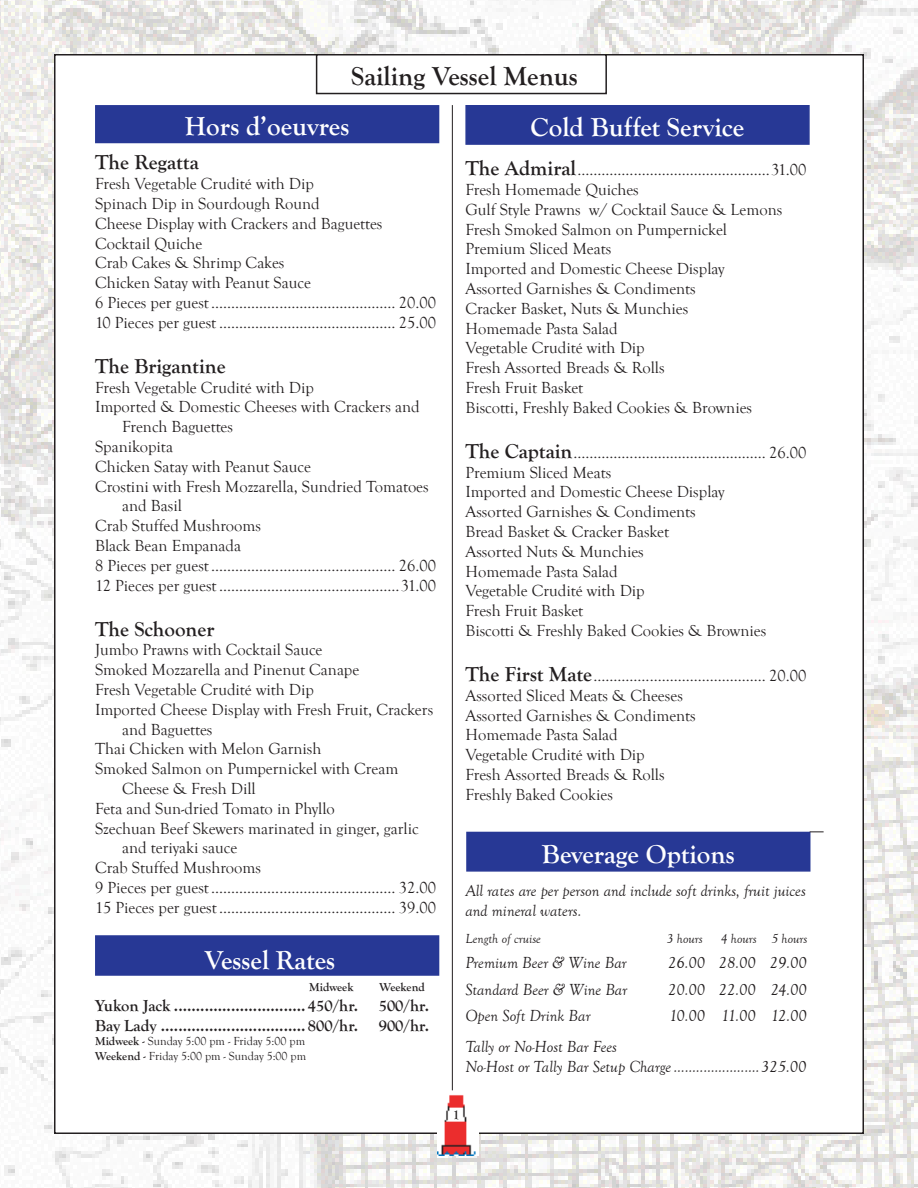
<style>
.page{position:relative;width:918px;height:1188px;background:#fff}
.page>*{position:absolute;margin:0;border:0;box-sizing:border-box;transform-origin:0 0}
.Menu_Head{font:700 27px "Goudy Old Style T";color:#fff}
.Body_Text_2{font:700 27px "Goudy Old Style T";color:#231f20}
.Menu_Text{font:700 21px "Goudy Old Style T";color:#231f20}
.Menu_Text-2{font:16.5px/19.8px "Goudy Old Style T";color:#231f20}
.Menu_Text-3{font:italic 16.5px/19.8px "Goudy Old Style T";color:#231f20}
.Menu_Text-4{font:700 16.5px "Goudy Old Style T";color:#231f20}
.Menu{font:italic 16.5px "Goudy Old Style T";color:#231f20}
.Menu-2{font:italic 16.5px "Goudy Old Style T";letter-spacing:-.025em;color:#231f20}
.Menu-3{font:italic 13.5px "Goudy Old Style T";color:#231f20}
.Menu_Text-5{font:700 13.5px "Goudy Old Style T";color:#231f20}
.Menu_Text-6{font:12px "Goudy Old Style T";color:#231f20}
.Menu_Text-7{font:700 12px "Goudy Old Style T";color:#231f20}
.s1{font-weight:700}
.s2{font-weight:700;font-size:21px}
</style>
<div class="page">
<img style="left:0;top:0;width:918px;height:1188px">
<div style="left:55px;top:55px;width:808px;height:1078px;background:#fff"></div>
<img style="left:438px;top:1090px;width:40px;height:65px">
<div style="left:466px;top:832px;width:344px;height:40px;background:#273895;border:2px solid #273895"></div>
<div style="left:465px;top:105px;width:345px;height:40px;background:#273895;border:2px solid #273895"></div>
<hr style="left:452px;top:105px;width:1px;height:985px;background:#231f20">
<svg style="left:810px;top:832px;width:14px;height:1px"></svg>
<div style="left:316px;top:54px;width:291px;height:40px;border:2px solid #231f20"></div>
<div style="left:95px;top:105px;width:344px;height:38px;background:#273895;border:2px solid #273895"></div>
<div style="left:95px;top:935px;width:344px;height:41px;background:#273895;border:2px solid #273895"></div>
<p class="Body_Text_2" style="left:351px;top:61px;width:228px">Sailing Vessel Menus</p>
<p class="Menu_Head" style="left:185px;top:111px;width:166px">Hors d’oeuvres</p>
<p class="Menu_Text" style="left:95px;top:151px;width:105px">The Regatta</p>
<p class="Menu_Text-2" style="left:95px;top:174px;width:220px">Fresh Vegetable Crudité with Dip</p>
<p class="Menu_Text-2" style="left:95px;top:194px;width:226px">Spinach Dip in Sourdough Round</p>
<p class="Menu_Text-2" style="left:95px;top:214px;width:289px">Cheese Display with Crackers and Baguettes</p>
<p class="Menu_Text-2" style="left:95px;top:234px;width:109px">Cocktail Quiche</p>
<p class="Menu_Text-2" style="left:95px;top:253px;width:191px">Crab Cakes &amp; Shrimp Cakes</p>
<p class="Menu_Text-2" style="left:95px;top:273px;width:217px">Chicken Satay with Peanut Sauce</p>
<p class="Menu_Text-2" style="left:95px;top:293px;width:342px">6 Pieces per guest............................................... 20.00</p>
<p class="Menu_Text-2" style="left:95px;top:313px;width:342px">10 Pieces per guest............................................. 25.00</p>
<p class="Menu_Text" style="left:95px;top:354px;width:132px">The Brigantine</p>
<p class="Menu_Text-2" style="left:95px;top:378px;width:220px">Fresh Vegetable Crudité with Dip</p>
<p class="Menu_Text-2" style="left:122px;top:397px;width:299px;text-indent:-27px">Imported &amp; Domestic Cheeses with Crackers and<br>French Baguettes</p>
<p class="Menu_Text-2" style="left:95px;top:437px;width:80px">Spanikopita</p>
<p class="Menu_Text-2" style="left:95px;top:457px;width:217px">Chicken Satay with Peanut Sauce</p>
<p class="Menu_Text-2" style="left:122px;top:477px;width:308px;text-indent:-27px">Crostini with Fresh Mozzarella, Sundried Tomatoes and Basil</p>
<p class="Menu_Text-2" style="left:95px;top:516px;width:168px">Crab Stuffed Mushrooms</p>
<p class="Menu_Text-2" style="left:95px;top:536px;width:148px">Black Bean Empanada</p>
<p class="Menu_Text-2" style="left:95px;top:556px;width:342px">8 Pieces per guest............................................... 26.00</p>
<p class="Menu_Text-2" style="left:95px;top:576px;width:342px">12 Pieces per guest..............................................31.00</p>
<p class="Menu_Text" style="left:95px;top:617px;width:121px">The Schooner</p>
<p class="Menu_Text-2" style="left:95px;top:640px;width:229px">Jumbo Prawns with Cocktail Sauce</p>
<p class="Menu_Text-2" style="left:95px;top:660px;width:266px">Smoked Mozzarella and Pinenut Canape</p>
<p class="Menu_Text-2" style="left:95px;top:680px;width:220px">Fresh Vegetable Crudité with Dip</p>
<p class="Menu_Text-2" style="left:122px;top:700px;width:313px;text-indent:-27px">Imported Cheese Display with Fresh Fruit, Crackers and Baguettes</p>
<p class="Menu_Text-2" style="left:95px;top:739px;width:228px">Thai Chicken with Melon Garnish</p>
<p class="Menu_Text-2" style="left:122px;top:759px;width:278px;text-indent:-27px">Smoked Salmon on Pumpernickel with Cream<br>Cheese &amp; Fresh Dill</p>
<p class="Menu_Text-2" style="left:95px;top:799px;width:241px">Feta and Sun-dried Tomato in Phyllo</p>
<p class="Menu_Text-2" style="left:122px;top:819px;width:298px;text-indent:-27px">Szechuan Beef Skewers marinated in ginger, garlic and teriyaki sauce</p>
<p class="Menu_Text-2" style="left:95px;top:858px;width:168px">Crab Stuffed Mushrooms</p>
<p class="Menu_Text-2" style="left:95px;top:878px;width:342px">9 Pieces per guest............................................... 32.00</p>
<p class="Menu_Text-2" style="left:95px;top:898px;width:342px">15 Pieces per guest............................................. 39.00</p>
<p class="Menu_Head" style="left:205px;top:945px;width:132px">Vessel Rates</p>
<p class="Menu_Text-7" style="left:309px;top:981px;width:46px">Midweek</p>
<p class="Menu_Text-7" style="left:379px;top:981px;width:47px">Weekend</p>
<p class="Menu_Text-4" style="left:95px;top:996px;width:336px">Yukon Jack .............................. 450/hr. 500/hr.</p>
<p class="Menu_Text-4" style="left:95px;top:1016px;width:336px">Bay Lady ................................. 800/hr. 900/hr.</p>
<p class="Menu_Text-6" style="left:95px;top:1035px;width:212px"><span class="s1">Midweek -</span> Sunday 5:00 pm - Friday 5:00 pm</p>
<p class="Menu_Text-6" style="left:95px;top:1049px;width:213px"><span class="s1">Weekend -</span> Friday 5:00 pm - Sunday 5:00 pm</p>
<p class="Menu_Head" style="left:531px;top:112px;width:215px">Cold Buffet Service</p>
<p class="Menu_Text-2" style="left:465px;top:160px;width:342px"><span class="s2">The Admiral</span>.................................................31.00</p>
<p class="Menu_Text-2" style="left:465px;top:180px;width:175px">Fresh Homemade Quiches</p>
<p class="Menu_Text-2" style="left:465px;top:200px;width:318px">Gulf Style Prawns w/ Cocktail Sauce &amp; Lemons</p>
<p class="Menu_Text-2" style="left:465px;top:220px;width:263px">Fresh Smoked Salmon on Pumpernickel</p>
<p class="Menu_Text-2" style="left:465px;top:240px;width:147px">Premium Sliced Meats</p>
<p class="Menu_Text-2" style="left:465px;top:259px;width:261px">Imported and Domestic Cheese Display</p>
<p class="Menu_Text-2" style="left:465px;top:279px;width:232px">Assorted Garnishes &amp; Condiments</p>
<p class="Menu_Text-2" style="left:465px;top:299px;width:224px">Cracker Basket, Nuts &amp; Munchies</p>
<p class="Menu_Text-2" style="left:465px;top:319px;width:154px">Homemade Pasta Salad</p>
<p class="Menu_Text-2" style="left:465px;top:339px;width:181px">Vegetable Crudité with Dip</p>
<p class="Menu_Text-2" style="left:465px;top:358px;width:201px">Fresh Assorted Breads &amp; Rolls</p>
<p class="Menu_Text-2" style="left:465px;top:378px;width:119px">Fresh Fruit Basket</p>
<p class="Menu_Text-2" style="left:465px;top:398px;width:288px">Biscotti, Freshly Baked Cookies &amp; Brownies</p>
<p class="Menu_Text-2" style="left:465px;top:443px;width:342px"><span class="s2">The Captain</span>................................................. 26.00</p>
<p class="Menu_Text-2" style="left:465px;top:463px;width:147px">Premium Sliced Meats</p>
<p class="Menu_Text-2" style="left:465px;top:483px;width:261px">Imported and Domestic Cheese Display</p>
<p class="Menu_Text-2" style="left:465px;top:502px;width:232px">Assorted Garnishes &amp; Condiments</p>
<p class="Menu_Text-2" style="left:465px;top:522px;width:205px">Bread Basket &amp; Cracker Basket</p>
<p class="Menu_Text-2" style="left:465px;top:542px;width:180px">Assorted Nuts &amp; Munchies</p>
<p class="Menu_Text-2" style="left:465px;top:562px;width:154px">Homemade Pasta Salad</p>
<p class="Menu_Text-2" style="left:465px;top:582px;width:181px">Vegetable Crudité with Dip</p>
<p class="Menu_Text-2" style="left:465px;top:601px;width:119px">Fresh Fruit Basket</p>
<p class="Menu_Text-2" style="left:465px;top:621px;width:302px">Biscotti &amp; Freshly Baked Cookies &amp; Brownies</p>
<p class="Menu_Text-2" style="left:465px;top:666px;width:342px"><span class="s2">The First Mate</span>............................................ 20.00</p>
<p class="Menu_Text-2" style="left:465px;top:686px;width:219px">Assorted Sliced Meats &amp; Cheeses</p>
<p class="Menu_Text-2" style="left:465px;top:706px;width:232px">Assorted Garnishes &amp; Condiments</p>
<p class="Menu_Text-2" style="left:465px;top:726px;width:154px">Homemade Pasta Salad</p>
<p class="Menu_Text-2" style="left:465px;top:745px;width:181px">Vegetable Crudité with Dip</p>
<p class="Menu_Text-2" style="left:465px;top:765px;width:201px">Fresh Assorted Breads &amp; Rolls</p>
<p class="Menu_Text-2" style="left:465px;top:785px;width:149px">Freshly Baked Cookies</p>
<p class="Menu_Head" style="left:542px;top:839px;width:194px">Beverage Options</p>
<p class="Menu_Text-3" style="left:465px;top:881px;width:342px">All rates are per person and include soft drinks, fruit juices and mineral waters.</p>
<p class="Menu-3" style="left:465px;top:931px;width:77px">Length of cruise</p>
<p class="Menu-3" style="left:667px;top:931px;width:37px">3 hours</p>
<p class="Menu-3" style="left:721px;top:931px;width:88px">4 hours 5 hours</p>
<p class="Menu" style="left:465px;top:954px;width:163px">Premium Beer &amp; Wine Bar</p>
<p class="Menu" style="left:668px;top:954px;width:140px">26.00 28.00 29.00</p>
<p class="Menu" style="left:465px;top:980px;width:163px">Standard Beer &amp; Wine Bar</p>
<p class="Menu" style="left:668px;top:980px;width:140px">20.00 22.00 24.00</p>
<p class="Menu" style="left:465px;top:1007px;width:127px">Open Soft Drink Bar</p>
<p class="Menu-2" style="left:669px;top:1007px;width:139px">10.00 11.00 12.00</p>
<p class="Menu_Text-3" style="left:465px;top:1037px;width:153px">Tally or No-Host Bar Fees</p>
<p class="Menu_Text-3" style="left:465px;top:1057px;width:342px">No-Host or Tally Bar Setup Charge.......................325.00</p>
<p class="Menu_Text-5" style="left:453px;top:1107px;width:8px">1</p>
</div>
